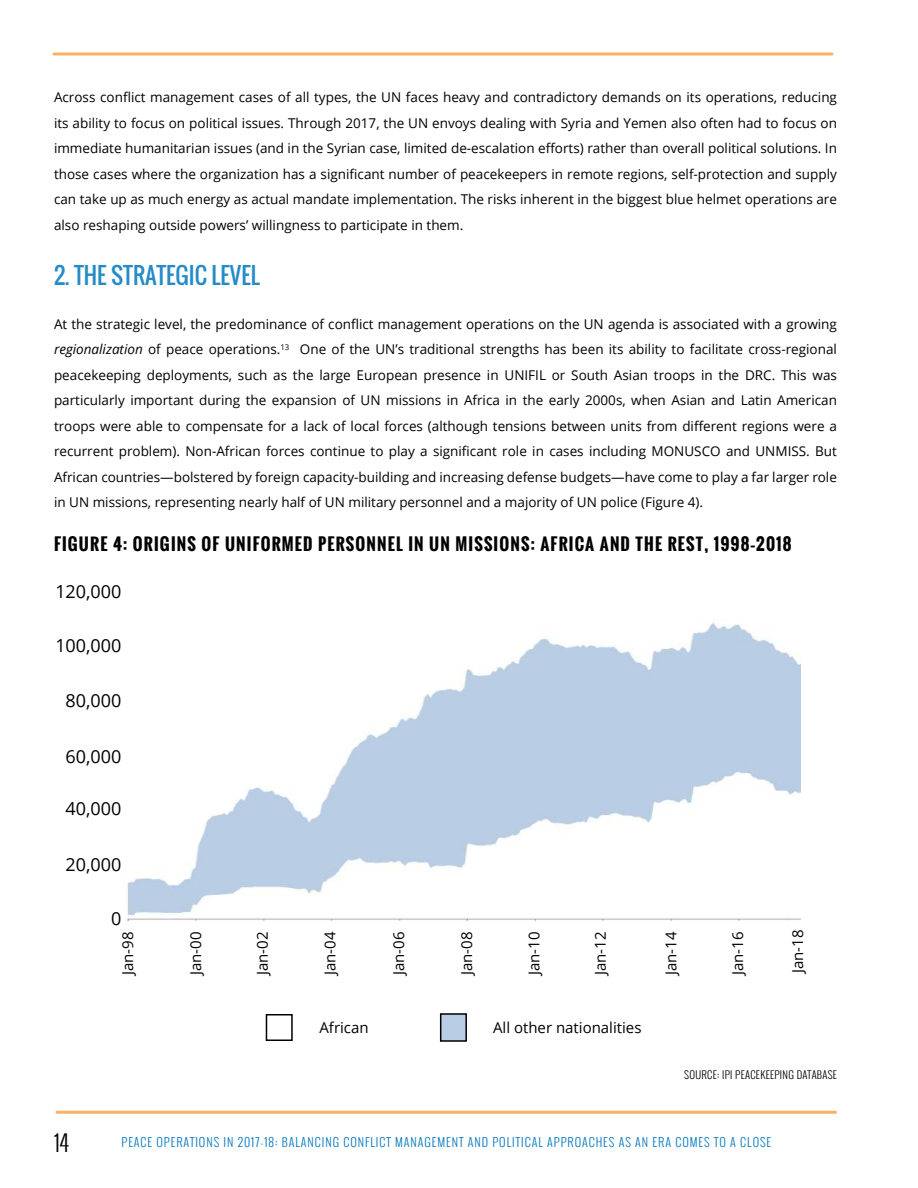
<style>
.page{position:relative;width:918px;height:1188px;background:#fff}
.page>*{position:absolute;margin:0;border:0;box-sizing:border-box;transform-origin:0 0}
.t1{font:22.5px "Oswald";color:#258bc7}
.t2{font:300 22.5px "Oswald";color:#000}
.t3{font:18px "Open Sans";color:#000}
.t4{font:700 16.5px "Oswald";letter-spacing:.07em;color:#000}
.t5{font:15px "Open Sans";color:#000}
.t6{font:13.5px/25.5px "Open Sans";color:#000;text-align:justify}
.t7{font:300 12px "Oswald";letter-spacing:.08em;color:#0076bf}
.t8{font:300 10.5px "Oswald";letter-spacing:.03em;color:#000}
.s1{font-style:italic}
</style>
<div class="page">
<svg style="left:54px;top:52px;width:778px;height:4px;background:#fbc489"></svg>
<hr style="left:57px;top:1111px;width:778px;height:3px;background:#fbb163">
<img style="left:127px;top:622px;width:674px;height:299px">
<div style="left:266px;top:1014px;width:27px;height:27px;border:2px solid #000"></div>
<div style="left:441px;top:1014px;width:25px;height:27px;background:#b9cde5"></div>
<div style="left:440px;top:1013px;width:27px;height:29px;border:2px solid #000"></div>
<p class="t6" style="left:54px;top:84px;width:785px">Across conflict management cases of all types, the UN faces heavy and contradictory demands on its operations, reducing its ability to focus on political issues. Through 2017, the UN envoys dealing with Syria and Yemen also often had to focus on immediate humanitarian issues (and in the Syrian case, limited de-escalation efforts) rather than overall political solutions. In those cases where the organization has a significant number of peacekeepers in remote regions, self-protection and supply can take up as much energy as actual mandate implementation. The risks inherent in the biggest blue helmet operations are also reshaping outside powers’ willingness to participate in them.</p>
<h1 class="t1" style="left:54px;top:258px;width:208px">2. THE STRATEGIC LEVEL</h1>
<p class="t6" style="left:54px;top:311px;width:785px">At the strategic level, the predominance of conflict management operations on the UN agenda is associated with a growing <span class="s1">regionalization</span> of peace operations.<sup>13</sup> One of the UN’s traditional strengths has been its ability to facilitate cross-regional peacekeeping deployments, such as the large European presence in UNIFIL or South Asian troops in the DRC. This was particularly important during the expansion of UN missions in Africa in the early 2000s, when Asian and Latin American troops were able to compensate for a lack of local forces (although tensions between units from different regions were a recurrent problem). Non-African forces continue to play a significant role in cases including MONUSCO and UNMISS. But African countries—bolstered by foreign capacity-building and increasing defense budgets—have come to play a far larger role in UN missions, representing nearly half of UN military personnel and a majority of UN police (Figure 4).</p>
<p class="t4" style="left:54px;top:531px;width:739px">FIGURE 4: ORIGINS OF UNIFORMED PERSONNEL IN UN MISSIONS: AFRICA AND THE REST, 1998–2018</p>
<h2 class="t3" style="left:55px;top:579px;width:68px">120,000</h2>
<h2 class="t3" style="left:55px;top:633px;width:68px">100,000</h2>
<h2 class="t3" style="left:66px;top:688px;width:57px">80,000</h2>
<h2 class="t3" style="left:66px;top:744px;width:57px">60,000</h2>
<h2 class="t3" style="left:66px;top:797px;width:57px">40,000</h2>
<h2 class="t3" style="left:66px;top:852px;width:57px">20,000</h2>
<h2 class="t3" style="left:111px;top:906px;width:12px">0</h2>
<p class="t5" style="left:117px;top:975px;width:45px;rotate:-90deg">Jan-98</p>
<p class="t5" style="left:185px;top:975px;width:45px;rotate:-90deg">Jan-00</p>
<p class="t5" style="left:252px;top:975px;width:45px;rotate:-90deg">Jan-02</p>
<p class="t5" style="left:320px;top:975px;width:45px;rotate:-90deg">Jan-04</p>
<p class="t5" style="left:388px;top:975px;width:45px;rotate:-90deg">Jan-06</p>
<p class="t5" style="left:456px;top:975px;width:45px;rotate:-90deg">Jan-08</p>
<p class="t5" style="left:524px;top:975px;width:45px;rotate:-90deg">Jan-10</p>
<p class="t5" style="left:590px;top:975px;width:45px;rotate:-90deg">Jan-12</p>
<p class="t5" style="left:661px;top:975px;width:45px;rotate:-90deg">Jan-14</p>
<p class="t5" style="left:728px;top:975px;width:45px;rotate:-90deg">Jan-16</p>
<p class="t5" style="left:787px;top:973px;width:45px;rotate:-90deg">Jan-18</p>
<p class="t5" style="left:319px;top:1018px;width:51px">African</p>
<p class="t5" style="left:493px;top:1018px;width:150px">All other nationalities</p>
<p class="t8" style="left:684px;top:1067px;width:154px">SOURCE: IPI PEACEKEEPING DATABASE</p>
<h1 class="t2" style="left:54px;top:1127px;width:17px">14</h1>
<p class="t7" style="left:122px;top:1133px;width:651px">PEACE OPERATIONS IN 2017-18: BALANCING CONFLICT MANAGEMENT AND POLITICAL APPROACHES AS AN ERA COMES TO A CLOSE</p>
</div>
